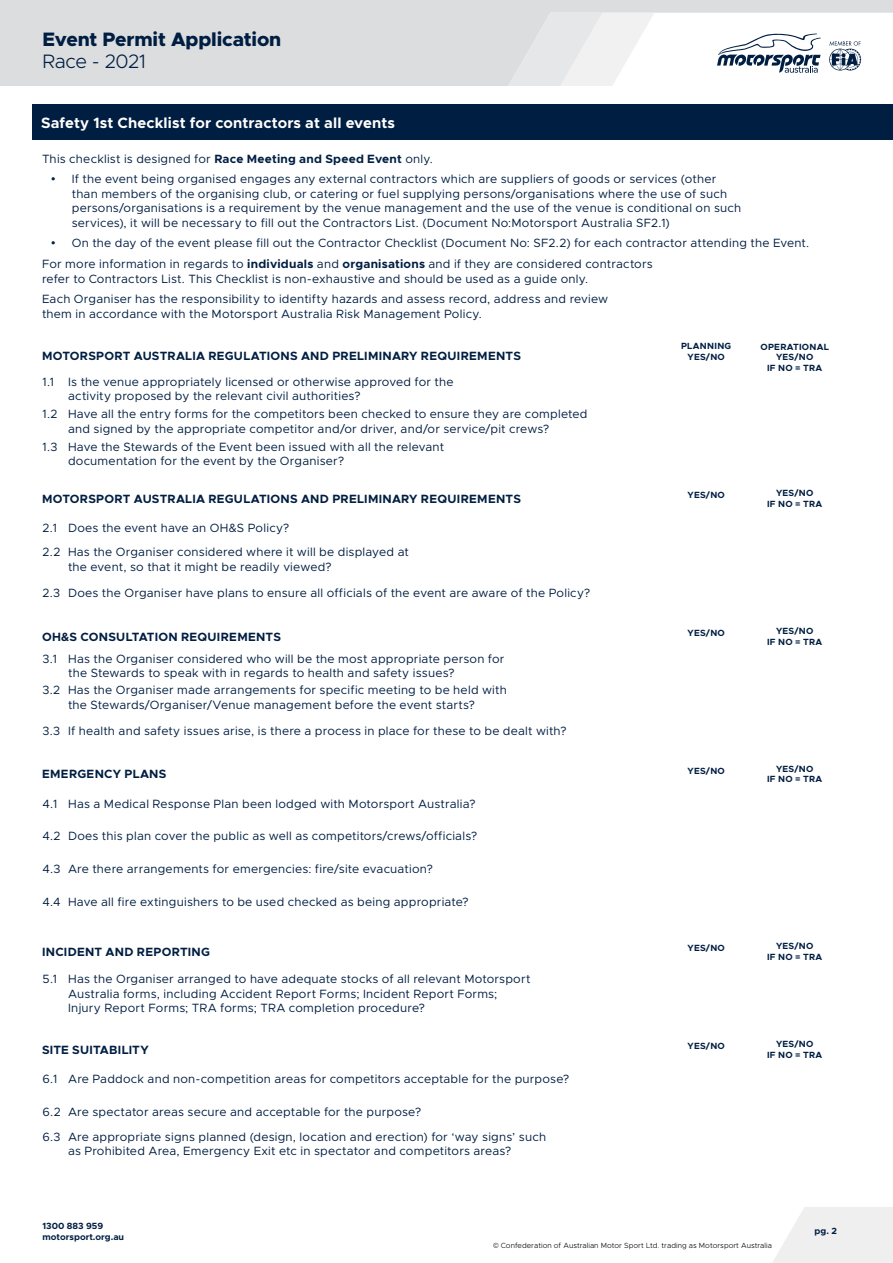
<style>
.page{position:relative;width:893px;height:1263px;background:#fff}
.page>*{position:absolute;margin:0;border:0;box-sizing:border-box;transform-origin:0 0}
.t1{font:800 19.5px "Metropolis";letter-spacing:-.01em;color:#001e42}
.t2{font:300 19.5px "Metropolis";letter-spacing:-.025em;color:#001e42}
.t3{font:700 15px "Metropolis";letter-spacing:.005em;color:#fff}
.t4{font:12px/14.4px "Metropolis";letter-spacing:.015em;color:#001e42}
.t5{font:700 12px "Metropolis";letter-spacing:.025em;color:#001e42}
.t6{font:700 9px/10.8px "Metropolis";letter-spacing:.03em;color:#001e42;text-align:center}
.t7{font:700 9px/10.8px "Metropolis";color:#001e42}
.t8{font:300 7.5px "Metropolis";color:#000}
.s1{font-weight:700}
.s2{font-family:"Gotham"}
.s3{font-family:"Montserrat"}
</style>
<div class="page">
<svg style="left:0;top:0;width:893px;height:86px;fill:#dcddde"></svg>
<svg style="left:508px;top:13px;width:146px;height:73px"></svg>
<svg style="left:773px;top:1207px;width:120px;height:56px"></svg>
<div style="left:32px;top:105px;width:861px;height:35px;background:#001e42"></div>
<h1 class="t1" style="left:43px;top:27px;width:240px">Event Permit Application</h1>
<h1 class="t2" style="left:43px;top:49px;width:105px">Race - 2021</h1>
<p class="t3" style="left:41px;top:114px;width:355px">Safety 1st Checklist for contractors at all events</p>
<p class="t4" style="left:42px;top:151px;width:392px">This checklist is designed for <span class="s1">Race Meeting and Speed Event</span> only.</p>
<p class="t4" style="left:72px;top:172px;width:671px;text-indent:-21px"><span class="s2">•</span> If the event being organised engages any external contractors which are suppliers of goods or services (other than members of the organising club, or catering or fuel supplying persons/organisations where the use of such persons/organisations is a requirement by the venue management and the use of the venue is conditional on such services), it will be necessary to fill out the Contractors List. (Document No:Motorsport Australia SF2.1)</p>
<p class="t4" style="left:42px;top:233px;width:769px;line-height:20.9px;text-indent:8px"><span class="s2">•</span> On the day of the event please fill out the Contractor Checklist (Document No: SF2.2) for each contractor attending the Event.<br>For more information in regards to <span class="s1">individuals</span> and <span class="s1">organisations</span> and if they are considered contractors</p>
<p class="t4" style="left:42px;top:268px;width:568px;line-height:20.7px">refer to Contractors List. This Checklist is non-exhaustive and should be used as a guide only.<br>Each Organiser has the responsibility to identifty hazards and assess record, address and review</p>
<p class="t4" style="left:42px;top:306px;width:441px">them in accordance with the Motorsport Australia Risk Management Policy.</p>
<p class="t5" style="left:42px;top:348px;width:480px">MOTORSPORT AUSTRALIA REGULATIONS AND PRELIMINARY REQUIREMENTS</p>
<p class="t6" style="left:681px;top:341px;width:52px">PLANNING<br>YES/NO</p>
<p class="t4" style="left:68px;top:374px;width:387px;text-indent:-26px">1.1 Is the venue appropriately licensed or otherwise approved for the activity proposed by the relevant civil authorities?</p>
<p class="t4" style="left:68px;top:407px;width:521px;text-indent:-26px">1.2 Have all the entry forms for the competitors been checked to ensure they are completed and signed by the appropriate competitor and/or driver, and/or service/pit crews?</p>
<p class="t4" style="left:68px;top:440px;width:378px;text-indent:-26px">1.3 Have the Stewards of the Event been issued with all the relevant documentation for the event by the Organiser?</p>
<p class="t5" style="left:42px;top:491px;width:480px">MOTORSPORT AUSTRALIA REGULATIONS AND PRELIMINARY REQUIREMENTS</p>
<p class="t6" style="left:687px;top:489px;width:39px">YES/NO</p>
<p class="t4" style="left:43px;top:516px;width:368px;line-height:24.5px">2.1 Does the event have an OH&amp;S Policy?<br>2.2 Has the Organiser considered where it will be displayed at</p>
<p class="t4" style="left:68px;top:559px;width:265px">the event, so that it might be readily viewed?</p>
<p class="t4" style="left:43px;top:586px;width:549px">2.3 Does the Organiser have plans to ensure all officials of the event are aware of the Policy?</p>
<p class="t5" style="left:42px;top:629px;width:241px">OH&amp;S CONSULTATION REQUIREMENTS</p>
<p class="t6" style="left:687px;top:627px;width:39px">YES/NO</p>
<p class="t4" style="left:68px;top:651px;width:438px;text-indent:-26px">3.1 Has the Organiser considered who will be the most appropriate person for the Stewards to speak with in regards to health and safety issues?</p>
<p class="t4" style="left:43px;top:683px;width:466px;text-align:center">3.2 Has the Organiser made arrangements for specific meeting to be held with the Stewards/Organiser/Venue management before the event starts?</p>
<p class="t4" style="left:43px;top:724px;width:525px">3.3 If health and safety issues arise, is there a process in place for these to be dealt with?</p>
<p class="t5" style="left:42px;top:766px;width:126px">EMERGENCY PLANS</p>
<p class="t6" style="left:687px;top:765px;width:39px">YES/NO</p>
<p class="t4" style="left:43px;top:796px;width:434px">4.1 Has a Medical Response Plan been lodged with Motorsport Australia?</p>
<p class="t4" style="left:43px;top:829px;width:436px">4.2 Does this plan cover the public as well as competitors/crews/officials?</p>
<p class="t4" style="left:43px;top:861px;width:392px">4.3 Are there arrangements for emergencies: fire/site evacuation?</p>
<p class="t4" style="left:43px;top:894px;width:428px">4.4 Have all fire extinguishers to be used checked as being appropriate?</p>
<p class="t5" style="left:42px;top:944px;width:170px">INCIDENT AND REPORTING</p>
<p class="t6" style="left:687px;top:942px;width:39px">YES/NO</p>
<p class="t4" style="left:68px;top:972px;width:464px;text-indent:-26px">5.1 Has the Organiser arranged to have adequate stocks of all relevant Motorsport<br>Australia forms, including Accident Report Forms; Incident Report Forms;<br>Injury Report Forms; TRA forms; TRA completion procedure?</p>
<p class="t5" style="left:42px;top:1042px;width:108px">SITE SUITABILITY</p>
<p class="t6" style="left:687px;top:1040px;width:39px">YES/NO</p>
<p class="t4" style="left:43px;top:1071px;width:528px">6.1 Are Paddock and non-competition areas for competitors acceptable for the purpose?</p>
<p class="t4" style="left:43px;top:1099px;width:505px;line-height:25.5px">6.2 Are spectator areas secure and acceptable for the purpose?<br>6.3 Are appropriate signs planned (design, location and erection) for ‘way signs’ such</p>
<p class="t4" style="left:68px;top:1144px;width:445px">as Prohibited Area, Emergency Exit etc in spectator and competitors areas?</p>
<p class="t6" style="left:760px;top:341px;width:70px">OPERATIONAL<br>YES/NO<br>IF NO = TRA</p>
<p class="t6" style="left:767px;top:487px;width:57px">YES/NO<br>IF NO = TRA</p>
<p class="t6" style="left:767px;top:625px;width:57px">YES/NO<br>IF NO = TRA</p>
<p class="t6" style="left:767px;top:763px;width:57px">YES/NO<br>IF NO = TRA</p>
<p class="t6" style="left:767px;top:940px;width:57px">YES/NO<br>IF NO = TRA</p>
<p class="t6" style="left:767px;top:1038px;width:57px">YES/NO<br>IF NO = TRA</p>
<p class="t7" style="left:43px;top:1220px;width:83px">1300 883 959 motorsport.org.au</p>
<p class="t6" style="left:815px;top:1225px;width:24px">pg. 2</p>
<p class="t8" style="left:493px;top:1240px;width:280px"><span class="s3">©</span> Confederation of Australian Motor Sport Ltd. trading as Motorsport Australia</p>
</div>
